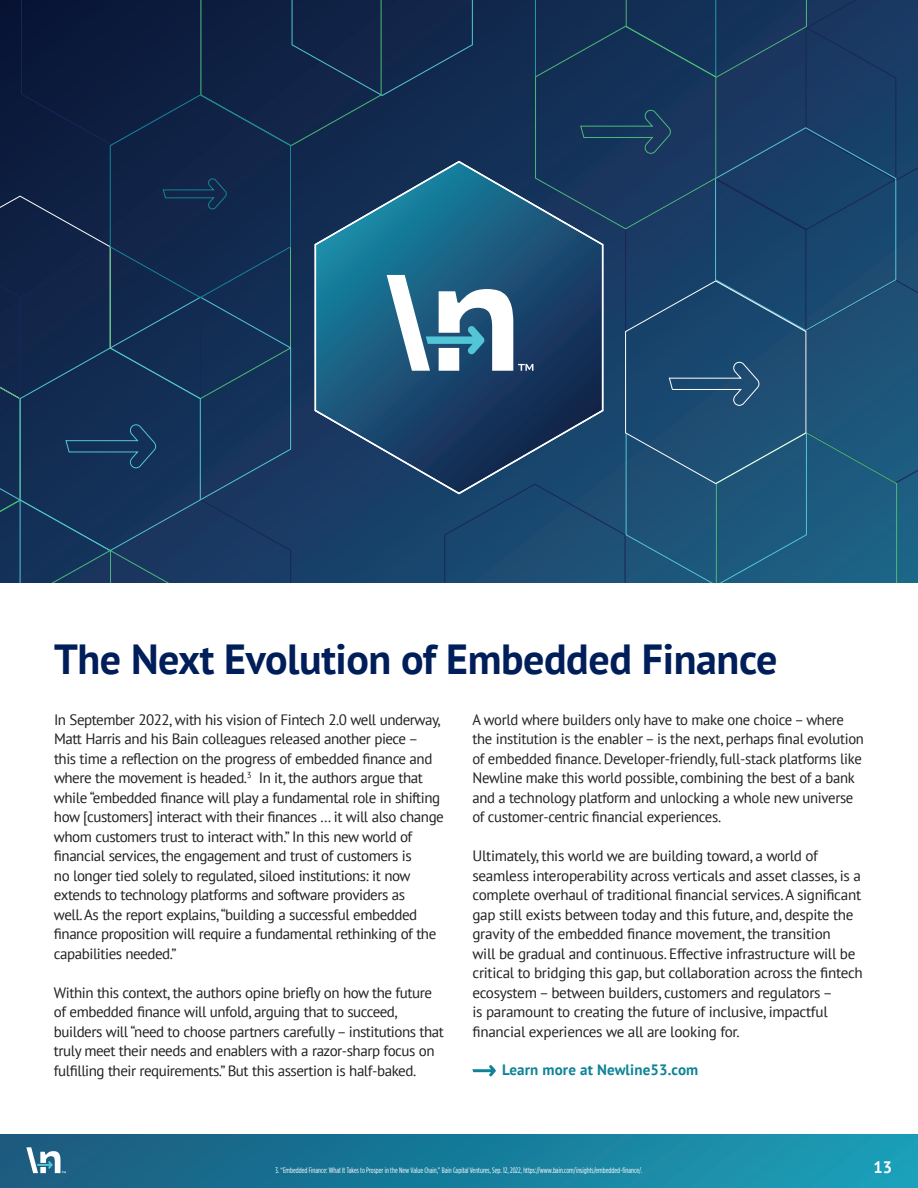
<style>
.page{position:relative;width:918px;height:1188px;background:#fff}
.page>*{position:absolute;margin:0;border:0;box-sizing:border-box;transform-origin:0 0}
.t1{font:700 42px "PT Sans";letter-spacing:-.01em;color:#001e59}
.t2{font:700 16.5px "PT Sans";color:#fff}
.t3{font:15px/19.5px "PT Sans";letter-spacing:-.03em;color:#231f20}
.t4{font:700 15px "PT Sans";letter-spacing:.01em;color:#0e8397}
.t5{font:7.8px "Gotham Condensed";color:#fff}
</style>
<div class="page">
<div style="left:0;top:0;width:918px;height:1188px;background:linear-gradient(to right,#19597d,#1a9fb8)"></div>
<svg style="left:26px;top:1147px;width:40px;height:26px"></svg>
<svg style="left:0;top:0;width:918px;height:584px;background:#1a3e63"></svg>
<div style="left:0;top:584px;width:918px;height:550px;background:#fff"></div>
<svg style="left:472px;top:1065px;width:24px;height:11px"></svg>
<h2 class="t1" style="left:54px;top:631px;width:725px">The Next Evolution of Embedded Finance</h2>
<p class="t3" style="left:54px;top:709px;width:391px">In September 2022, with his vision of Fintech 2.0 well underway, Matt Harris and his Bain colleagues released another piece – this time a reflection on the progress of embedded finance and where the movement is headed.<sup>3</sup> In it, the authors argue that while “embedded finance will play a fundamental role in shifting how [customers] interact with their finances … it will also change whom customers trust to interact with.” In this new world of financial services, the engagement and trust of customers is<br>no longer tied solely to regulated, siloed institutions: it now extends to technology platforms and software providers as<br>well. As the report explains,“building a successful embedded finance proposition will require a fundamental rethinking of the capabilities needed.”</p>
<p class="t3" style="left:54px;top:982px;width:392px">Within this context, the authors opine briefly on how the future of embedded finance will unfold, arguing that to succeed, builders will “need to choose partners carefully– institutions that truly meet their needs and enablers with a razor-sharp focus on fulfilling their requirements.” But this assertion is half-baked.</p>
<p class="t3" style="left:472px;top:709px;width:393px">A world where builders only have to make one choice – where the institution is the enabler – is the next, perhaps final evolution of embedded finance. Developer-friendly, full-stack platforms like Newline make this world possible, combining the best of a bank and a technology platform and unlocking a whole new universe of customer-centric financial experiences.</p>
<p class="t3" style="left:472px;top:846px;width:392px">Ultimately, this world we are building toward, a world of seamless interoperability across verticals and asset classes, is a complete overhaul of traditional financial services.A significant gap still exists between today and this future, and, despite the gravity of the embedded finance movement, the transition<br>will be gradual and continuous. Effective infrastructure will be critical to bridging this gap, but collaboration across the fintech ecosystem – between builders, customers and regulators –<br>is paramount to creating the future of inclusive, impactful financial experiences we all are looking for.</p>
<p class="t4" style="left:502px;top:1060px;width:198px">Learn more at Newline53.com</p>
<p class="t5" style="left:275px;top:1165px;width:369px">3. “Embedded Finance: What It Takes to Prosper in the New Value Chain,” Bain Capital Ventures, Sep. 12, 2022, https://www.bain.com/insights/embedded-finance/.</p>
<p class="t2" style="left:874px;top:1156px;width:20px">13</p>
</div>
